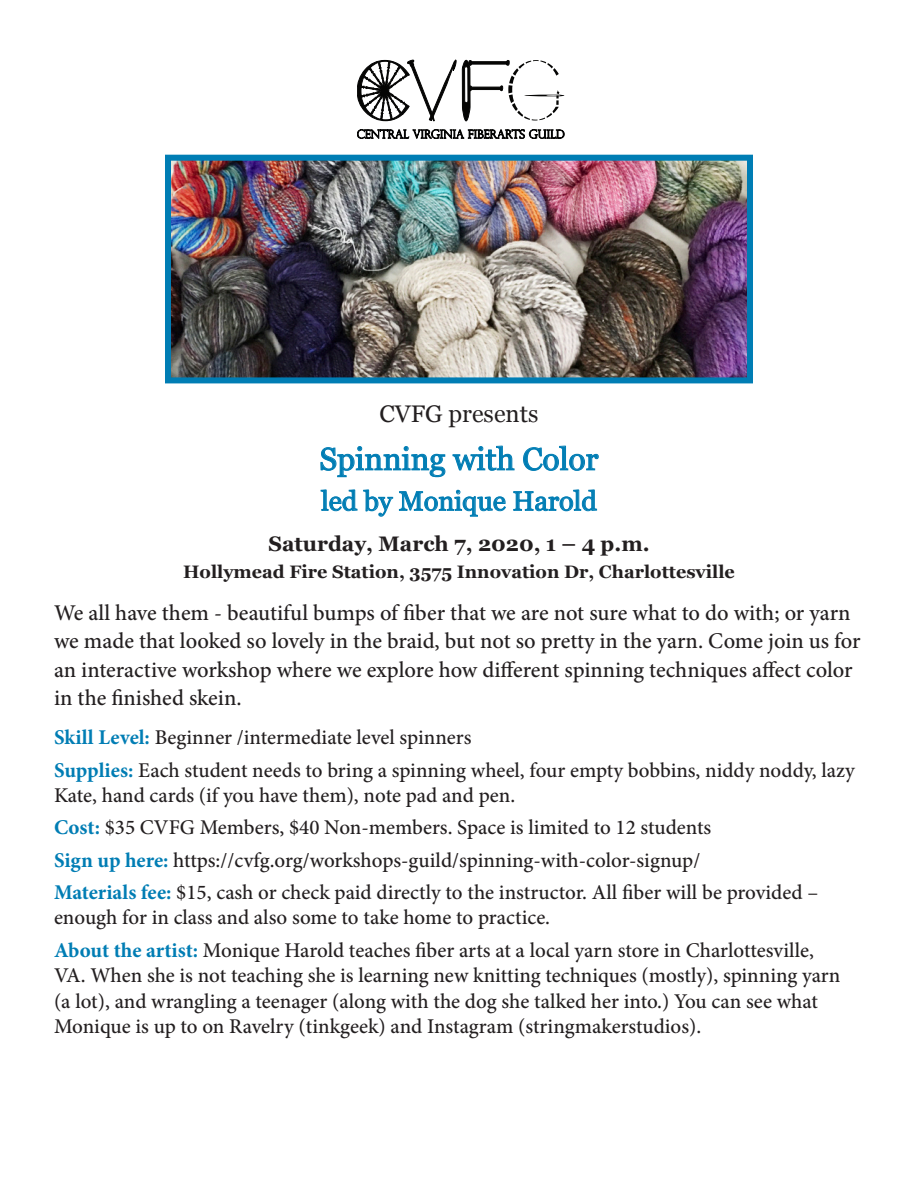
<style>
.page{position:relative;width:918px;height:1188px;background:#fff}
.page>*{position:absolute;margin:0;border:0;box-sizing:border-box;transform-origin:0 0}
.t1{font:31.5px "Georgia";color:#007db4}
.t2{font:27px "Georgia";color:#007db4}
.t3{font:24px "Georgia";color:#231f20}
.t4{font:500 22.5px/28.5px "Minion Pro";color:#231f20}
.t5{font:500 21px/32.2px "Minion Pro";color:#231f20}
.t6{font:700 21px "Georgia";color:#231f20}
.t7{font:700 18px "Georgia";color:#231f20}
.s1{font-weight:700;color:#007db4}
</style>
<div class="page">
<svg style="left:320px;top:446px;width:126px;height:31px"></svg>
<svg style="left:452px;top:445px;width:63px;height:26px"></svg>
<svg style="left:523px;top:445px;width:76px;height:26px"></svg>
<svg style="left:320px;top:489px;width:73px;height:28px"></svg>
<svg style="left:399px;top:490px;width:107px;height:27px"></svg>
<svg style="left:513px;top:489px;width:84px;height:23px"></svg>
<svg style="left:357px;top:60px;width:207px;height:79px"></svg>
<img style="left:172px;top:162px;width:574px;height:214px">
<div style="left:165px;top:155px;width:588px;height:228px;border:6px solid #007db4"></div>
<p class="t3" style="left:380px;top:396px;width:160px">CVFG presents</p>
<h1 class="t1" style="left:320px;top:436px;width:280px">Spinning with Color</h1>
<p class="t2" style="left:321px;top:481px;width:277px">led by Monique Harold</p>
<p class="t6" style="left:268px;top:528px;width:383px">Saturday, March 7, 2020, 1 – 4 p.m.</p>
<p class="t7" style="left:183px;top:558px;width:553px">Hollymead Fire Station, 3575 Innovation Dr, Charlottesville</p>
<p class="t4" style="left:54px;top:598px;width:808px">We all have them - beautiful bumps of fiber that we are not sure what to do with; or yarn we made that looked so lovely in the braid, but not so pretty in the yarn. Come join us for an interactive workshop where we explore how different spinning techniques affect color in the finished skein.</p>
<p class="t5" style="left:54px;top:722px;width:802px"><span class="s1">Skill Level:</span> Beginner /intermediate level spinners<br><span class="s1">Supplies:</span> Each student needs to bring a spinning wheel, four empty bobbins, niddy noddy, lazy</p>
<p class="t5" style="left:54px;top:779px;width:766px">Kate, hand cards (if you have them), note pad and pen.<br><span class="s1">Cost:</span> $35 CVFG Members, $40 Non-members. Space is limited to 12 students<br><span class="s1">Sign up here:</span> https://cvfg.org/workshops-guild/spinning-with-color-signup/<br><span class="s1">Materials fee:</span> $15, cash or check paid directly to the instructor. All fiber will be provided –</p>
<p class="t5" style="left:54px;top:902px;width:761px">enough for in class and also some to take home to practice.<br><span class="s1">About the artist:</span> Monique Harold teaches fiber arts at a local yarn store in Charlottesville,</p>
<p class="t5" style="left:54px;top:963px;width:788px;line-height:25.5px">VA. When she is not teaching she is learning new knitting techniques (mostly), spinning yarn (a lot), and wrangling a teenager (along with the dog she talked her into.) You can see what<br>Monique is up to on Ravelry (tinkgeek) and Instagram (stringmakerstudios).</p>
</div>
